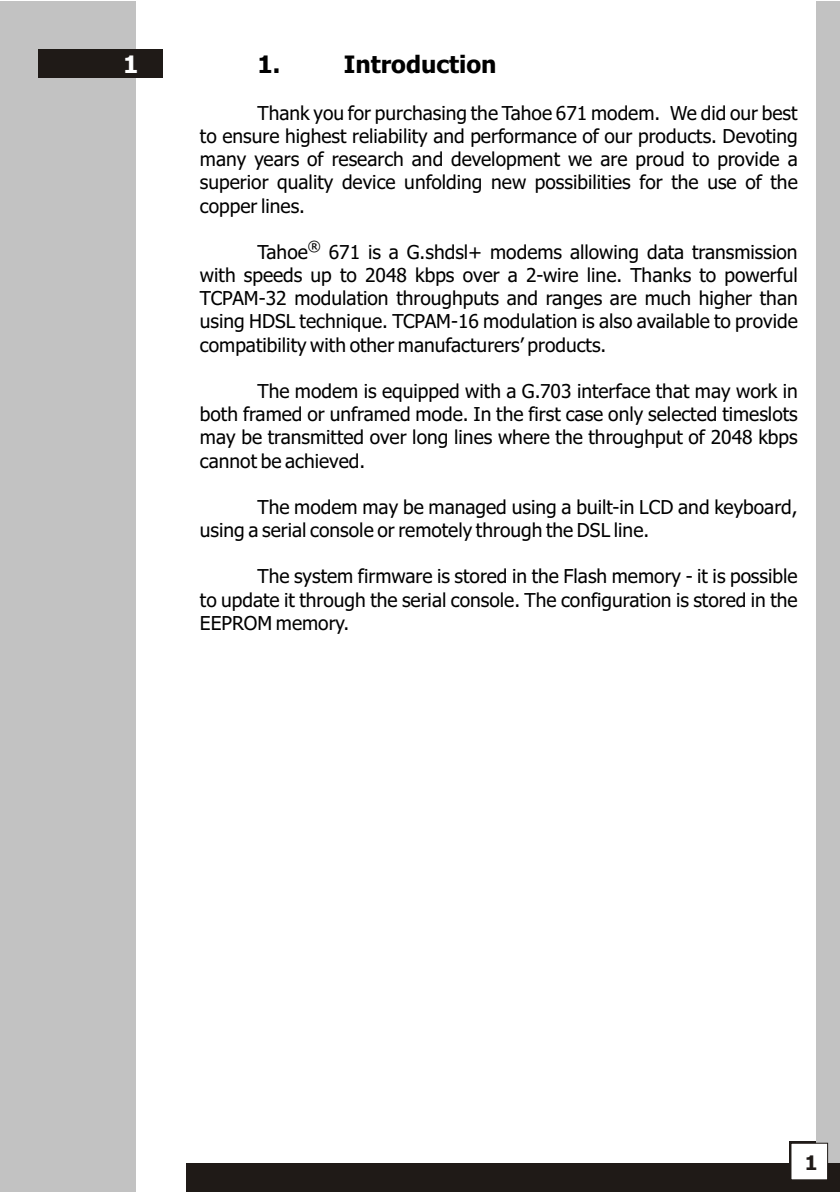
<style>
.page{position:relative;width:840px;height:1192px;background:#fff}
.page>*{position:absolute;margin:0;border:0;box-sizing:border-box;transform-origin:0 0}
.t1{font:700 24px "Tahoma";color:#000}
.t2{font:700 24px "Tahoma";color:#fff}
.t3{font:700 20px "Tahoma";color:#1f1a17}
.t4{font:19.2px/23.2px "Tahoma";color:#000;text-align:justify}
.t5{font:14px "Tahoma";color:#000}
</style>
<div class="page">
<div style="left:789px;top:1141px;width:46px;height:47px;background:#1f1a17"></div>
<div style="left:0;top:1px;width:136px;height:1191px;background:#c2c2c2"></div>
<div style="left:816px;top:1px;width:24px;height:1191px;background:#c2c2c2"></div>
<div style="left:187px;top:1164px;width:653px;height:28px;background:#1f1a17"></div>
<div style="left:791px;top:1143px;width:37px;height:37px;background:#fff;border:1px solid #1f1a17"></div>
<div style="left:39px;top:50px;width:124px;height:28px;background:#1f1a17"></div>
<p class="t2" style="left:123px;top:54px;width:17px">1</p>
<p class="t1" style="left:257px;top:54px;width:24px">1.</p>
<p class="t1" style="left:344px;top:54px;width:154px">Introduction</p>
<p class="t4" style="left:200px;top:103px;width:599px;text-indent:58px">Thank you for purchasing the Tahoe 671 modem. We did our best to ensure highest reliability and performance of our products. Devoting many years of research and development we are proud to provide a superior quality device unfolding new possibilities for the use of the copper lines.</p>
<p class="t5" style="left:308px;top:241px;width:15px">®</p>
<p class="t4" style="left:200px;top:242px;width:600px;text-indent:58px">Tahoe 671 is a G.shdsl+ modems allowing data transmission with speeds up to 2048 kbps over a 2-wire line. Thanks to powerful TCPAM-32 modulation throughputs and ranges are much higher than using HDSL technique. TCPAM-16 modulation is also available to provide compatibility with other manufacturers’ products.</p>
<p class="t4" style="left:200px;top:381px;width:599px;text-indent:58px">The modem is equipped with a G.703 interface that may work in both framed or unframed mode. In the first case only selected timeslots may be transmitted over long lines where the throughput of 2048 kbps cannot be achieved.</p>
<p class="t4" style="left:200px;top:497px;width:599px;text-indent:58px">The modem may be managed using a built-in LCD and keyboard, using a serial console or remotely through the DSL line.</p>
<p class="t4" style="left:200px;top:566px;width:599px;text-indent:58px">The system firmware is stored in the Flash memory - it is possible to update it through the serial console. The configuration is stored in the EEPROM memory.</p>
<p class="t3" style="left:805px;top:1155px;width:14px">1</p>
</div>
